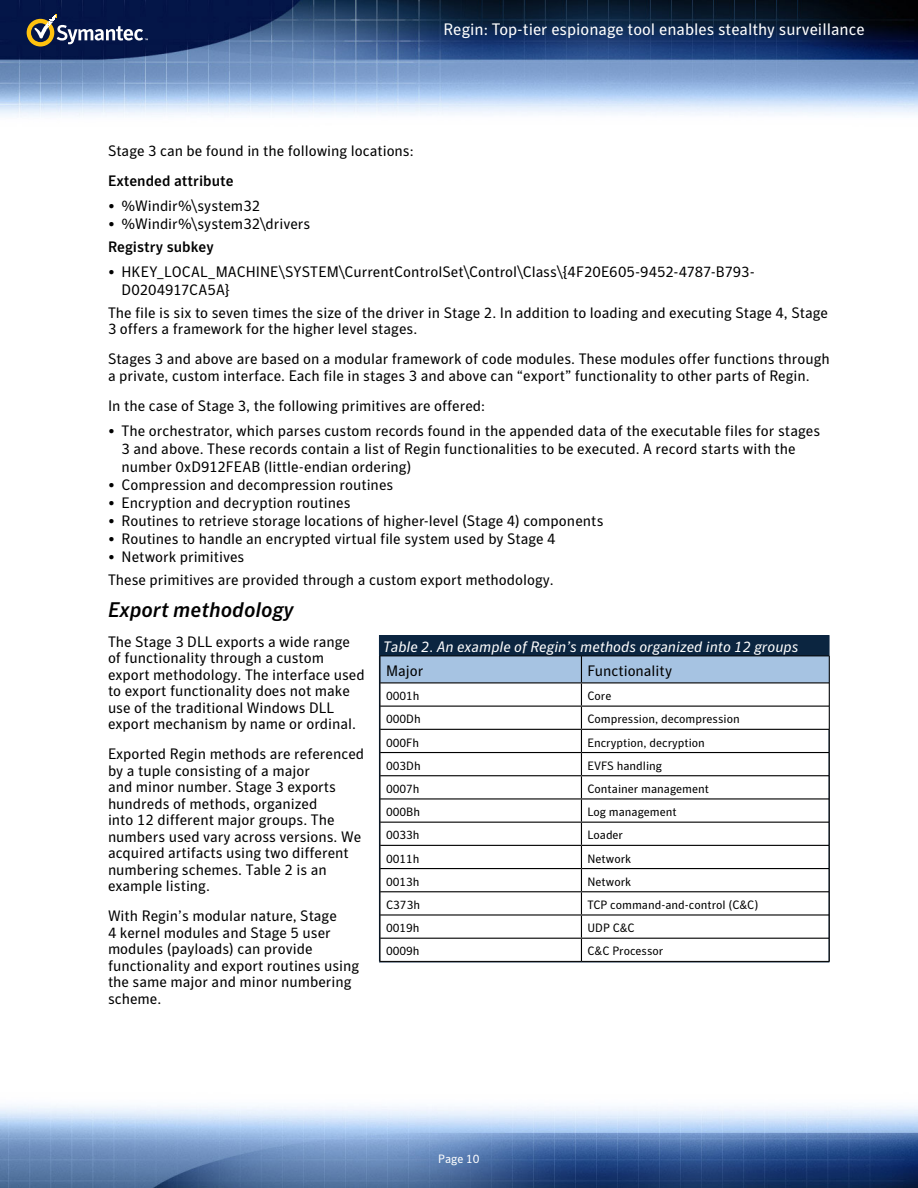
<style>
.page{position:relative;width:918px;height:1188px;background:#fff}
.page>*{position:absolute;margin:0;border:0;box-sizing:border-box;transform-origin:0 0}
.t1{font:italic 500 21px "Symantec Sans";color:#000}
.t2{font:16.5px "Symantec Sans";color:#fff}
.t3{font:15px/16.5px "Symantec Sans";color:#000}
.t4{font:italic 15px "Symantec Sans";color:#fff}
.t5{font:500 15px "Symantec Sans";color:#000}
.t6{font:12px "Symantec Sans";color:#000}
.t7{font:12px "Symantec Sans";color:#fff}
</style>
<div class="page">
<img style="left:0;top:0;width:918px;height:1188px">
<svg style="left:27px;top:15px;width:121px;height:32px;background:#434b62"></svg>
<hr style="left:379px;top:656px;width:1px;height:306px;background:#0b2540">
<hr style="left:829px;top:656px;width:1px;height:306px;background:#0b2540">
<hr style="left:379px;top:962px;width:450px;height:1px;background:#0b2540">
<hr style="left:380px;top:961px;width:201px;height:1px;background:#000">
<hr style="left:581px;top:961px;width:248px;height:1px;background:#000">
<svg style="left:379px;top:635px;width:451px;height:326px"></svg>
<p class="t2" style="left:443px;top:19px;width:423px">Regin: Top-tier espionage tool enables stealthy surveillance</p>
<p class="t3" style="left:108px;top:142px;width:307px">Stage 3 can be found in the following locations:</p>
<p class="t5" style="left:108px;top:172px;width:127px">Extended attribute</p>
<p class="t3" style="left:108px;top:197px;width:154px">• %Windir%\system32</p>
<p class="t3" style="left:108px;top:215px;width:204px">• %Windir%\system32\drivers</p>
<p class="t5" style="left:108px;top:238px;width:107px">Registry subkey</p>
<p class="t3" style="left:122px;top:262px;width:635px;line-height:18px;text-indent:-14px">• HKEY_LOCAL_MACHINE\SYSTEM\CurrentControlSet\Control\Class\{4F20E605-9452-4787-B793-<br>D0204917CA5A}</p>
<p class="t3" style="left:108px;top:304px;width:721px">The file is six to seven times the size of the driver in Stage 2. In addition to loading and executing Stage 4, Stage<br>3 offers a framework for the higher level stages.</p>
<p class="t3" style="left:108px;top:351px;width:723px">Stages 3 and above are based on a modular framework of code modules. These modules offer functions through a private, custom interface. Each file in stages 3 and above can “export” functionality to other parts of Regin.</p>
<p class="t3" style="left:108px;top:397px;width:379px">In the case of Stage 3, the following primitives are offered:</p>
<p class="t3" style="left:122px;top:421px;width:700px;line-height:18px;text-indent:-14px">• The orchestrator, which parses custom records found in the appended data of the executable files for stages<br>3 and above. These records contain a list of Regin functionalities to be executed. A record starts with the number 0xD912FEAB (little-endian ordering)</p>
<p class="t3" style="left:108px;top:476px;width:287px">• Compression and decompression routines</p>
<p class="t3" style="left:108px;top:494px;width:244px">• Encryption and decryption routines</p>
<p class="t3" style="left:108px;top:512px;width:497px">• Routines to retrieve storage locations of higher-level (Stage 4) components</p>
<p class="t3" style="left:108px;top:530px;width:449px">• Routines to handle an encrypted virtual file system used by Stage 4</p>
<p class="t3" style="left:108px;top:545px;width:447px;line-height:23.2px">• Network primitives<br>These primitives are provided through a custom export methodology.</p>
<h1 class="t1" style="left:108px;top:597px;width:187px">Export methodology</h1>
<p class="t3" style="left:108px;top:633px;width:258px">The Stage 3 DLL exports a wide range of functionality through a custom export methodology. The interface used to export functionality does not make use of the traditional Windows DLL export mechanism by name or ordinal.</p>
<p class="t3" style="left:108px;top:746px;width:258px">Exported Regin methods are referenced by a tuple consisting of a major<br>and minor number. Stage 3 exports hundreds of methods, organized<br>into 12 different major groups. The numbers used vary across versions. We acquired artifacts using two different numbering schemes. Table 2 is an example listing.</p>
<p class="t3" style="left:108px;top:908px;width:253px">With Regin’s modular nature, Stage<br>4 kernel modules and Stage 5 user modules (payloads) can provide functionality and export routines using the same major and minor numbering scheme.</p>
<p class="t4" style="left:383px;top:638px;width:417px">Table 2. An example of Regin’s methods organized into 12 groups</p>
<p class="t3" style="left:386px;top:662px;width:39px">Major</p>
<p class="t3" style="left:587px;top:662px;width:86px">Functionality</p>
<p class="t6" style="left:386px;top:689px;width:35px">0001h</p>
<p class="t6" style="left:587px;top:689px;width:26px">Core</p>
<p class="t6" style="left:386px;top:712px;width:36px">000Dh</p>
<p class="t6" style="left:587px;top:712px;width:154px">Compression, decompression</p>
<p class="t6" style="left:386px;top:735px;width:34px">000Fh</p>
<p class="t6" style="left:587px;top:735px;width:119px">Encryption, decryption</p>
<p class="t6" style="left:386px;top:759px;width:36px">003Dh</p>
<p class="t6" style="left:587px;top:759px;width:76px">EVFS handling</p>
<p class="t6" style="left:386px;top:782px;width:35px">0007h</p>
<p class="t6" style="left:587px;top:782px;width:123px">Container management</p>
<p class="t6" style="left:386px;top:805px;width:36px">000Bh</p>
<p class="t6" style="left:587px;top:805px;width:91px">Log management</p>
<p class="t6" style="left:386px;top:828px;width:35px">0033h</p>
<p class="t6" style="left:587px;top:828px;width:37px">Loader</p>
<p class="t6" style="left:386px;top:851px;width:35px">0011h</p>
<p class="t6" style="left:587px;top:851px;width:45px">Network</p>
<p class="t6" style="left:386px;top:875px;width:35px">0013h</p>
<p class="t6" style="left:587px;top:875px;width:45px">Network</p>
<p class="t6" style="left:386px;top:898px;width:36px">C373h</p>
<p class="t6" style="left:587px;top:898px;width:172px">TCP command-and-control (C&amp;C)</p>
<p class="t6" style="left:386px;top:921px;width:35px">0019h</p>
<p class="t6" style="left:587px;top:921px;width:49px">UDP C&amp;C</p>
<p class="t6" style="left:386px;top:944px;width:35px">0009h</p>
<p class="t6" style="left:587px;top:944px;width:77px">C&amp;C Processor</p>
<p class="t7" style="left:438px;top:1152px;width:43px">Page 10</p>
</div>
